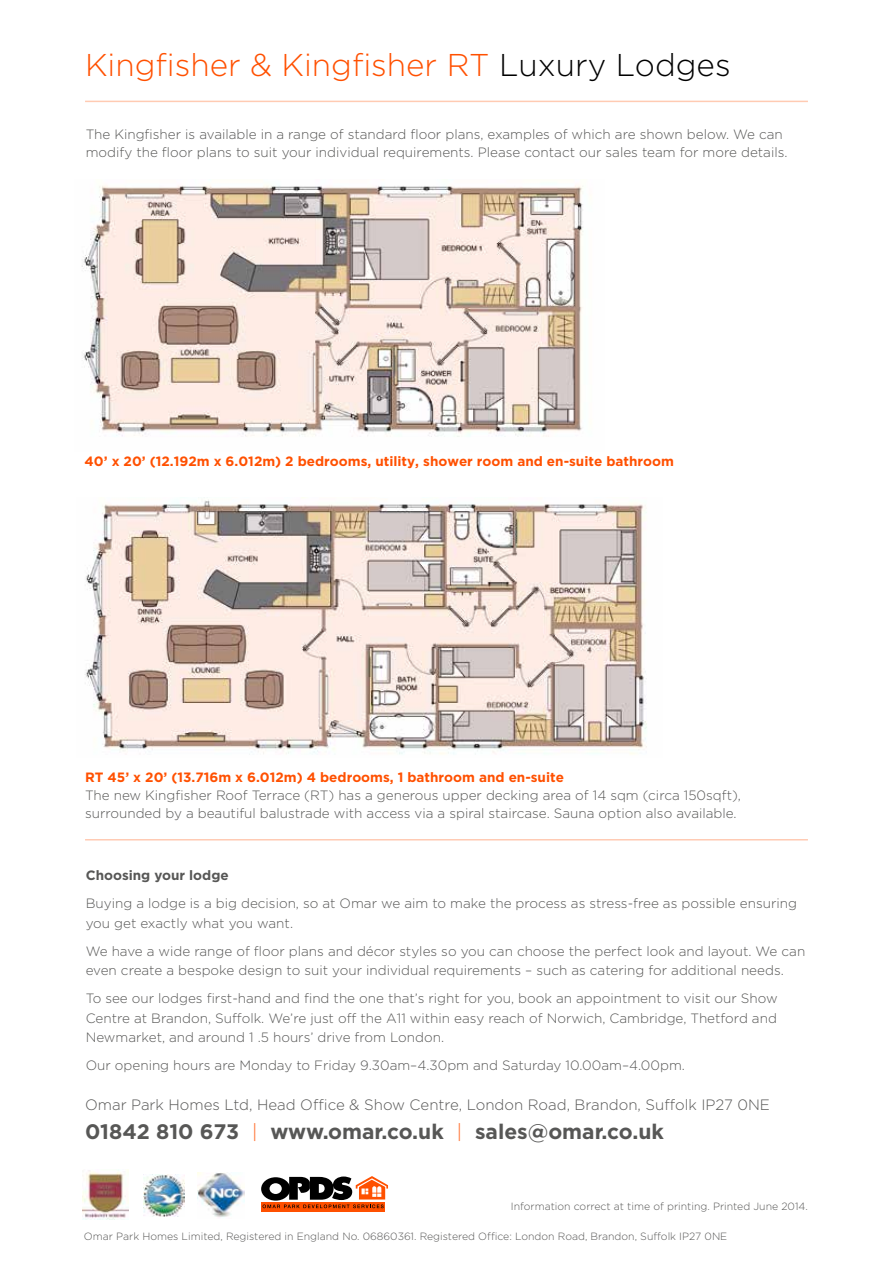
<style>
.page{position:relative;width:893px;height:1263px;background:#fff}
.page>*{position:absolute;margin:0;border:0;box-sizing:border-box;transform-origin:0 0}
.t1{font:300 31.5px "Gotham";color:#ff5000}
.t2{font:700 21px "Gotham";color:#575756}
.t3{font:300 15px "Gotham";color:#575756}
.t4{font:300 13.5px/19.5px "Gotham";color:#575756}
.t5{font:700 13.5px "Gotham";color:#ff5000}
.t6{font:700 13.5px "Gotham";color:#575756}
.t7{font:300 10.5px "Gotham";color:#575756}
.s1{color:#000}
.s2{font-weight:300;color:#ff7333}
</style>
<div class="page">
<hr style="left:85px;top:839px;width:723px;height:1px;background:#ffcbb3">
<hr style="left:85px;top:101px;width:723px;height:1px;background:#ffcbb3">
<svg style="left:261px;top:1208px;width:124px;height:3px"></svg>
<svg style="left:261px;top:1176px;width:127px;height:32px"></svg>
<img style="left:82px;top:1170px;width:46px;height:49px">
<img style="left:143px;top:1175px;width:41px;height:41px">
<img style="left:198px;top:1172px;width:46px;height:46px">
<img style="left:81px;top:185px;width:502px;height:252px">
<img style="left:85px;top:500px;width:562px;height:255px">
<h1 class="t1" style="left:85px;top:48px;width:647px">Kingfisher &amp; Kingfisher RT <span class="s1">Luxury Lodges</span></h1>
<p class="t4" style="left:86px;top:125px;width:703px;line-height:18px">The Kingfisher is available in a range of standard floor plans, examples of which are shown below. We can modify the floor plans to suit your individual requirements. Please contact our sales team for more details.</p>
<p class="t5" style="left:85px;top:453px;width:591px">40’ x 20’ (12.192m x 6.012m) 2 bedrooms, utility, shower room and en-suite bathroom</p>
<p class="t5" style="left:85px;top:769px;width:480px">RT 45’ x 20’ (13.716m x 6.012m) 4 bedrooms, 1 bathroom and en-suite</p>
<p class="t4" style="left:85px;top:786px;width:657px;line-height:18px">The new Kingfisher Roof Terrace (RT) has a generous upper decking area of 14 sqm (circa 150sqft), surrounded by a beautiful balustrade with access via a spiral staircase. Sauna option also available.</p>
<p class="t6" style="left:86px;top:867px;width:145px">Choosing your lodge</p>
<p class="t4" style="left:86px;top:893px;width:713px">Buying a lodge is a big decision, so at Omar we aim to make the process as stress-free as possible ensuring you get exactly what you want.</p>
<p class="t4" style="left:86px;top:941px;width:721px">We have a wide range of floor plans and décor styles so you can choose the perfect look and layout. We can even create a bespoke design to suit your individual requirements – such as catering for additional needs.</p>
<p class="t4" style="left:86px;top:988px;width:693px;text-align:justify">To see our lodges first-hand and find the one that’s right for you, book an appointment to visit our Show Centre at Brandon, Suffolk. We’re just off the A11 within easy reach of Norwich, Cambridge, Thetford and Newmarket, and around 1 .5 hours’ drive from London.</p>
<p class="t4" style="left:86px;top:1055px;width:601px">Our opening hours are Monday to Friday 9.30am–4.30pm and Saturday 10.00am–4.00pm.</p>
<p class="t3" style="left:85px;top:1097px;width:686px">Omar Park Homes Ltd, Head Office &amp; Show Centre, London Road, Brandon, Suffolk IP27 0NE</p>
<h2 class="t2" style="left:85px;top:1119px;width:580px">01842 810 673 <span class="s2">|</span> www.omar.co.uk <span class="s2">|</span> sales@omar.co.uk</h2>
<p class="t7" style="left:511px;top:1201px;width:299px">Information correct at time of printing. Printed June 2014.</p>
<p class="t7" style="left:84px;top:1230px;width:645px">Omar Park Homes Limited, Registered in England No. 06860361. Registered Office: London Road, Brandon, Suffolk IP27 0NE</p>
</div>
